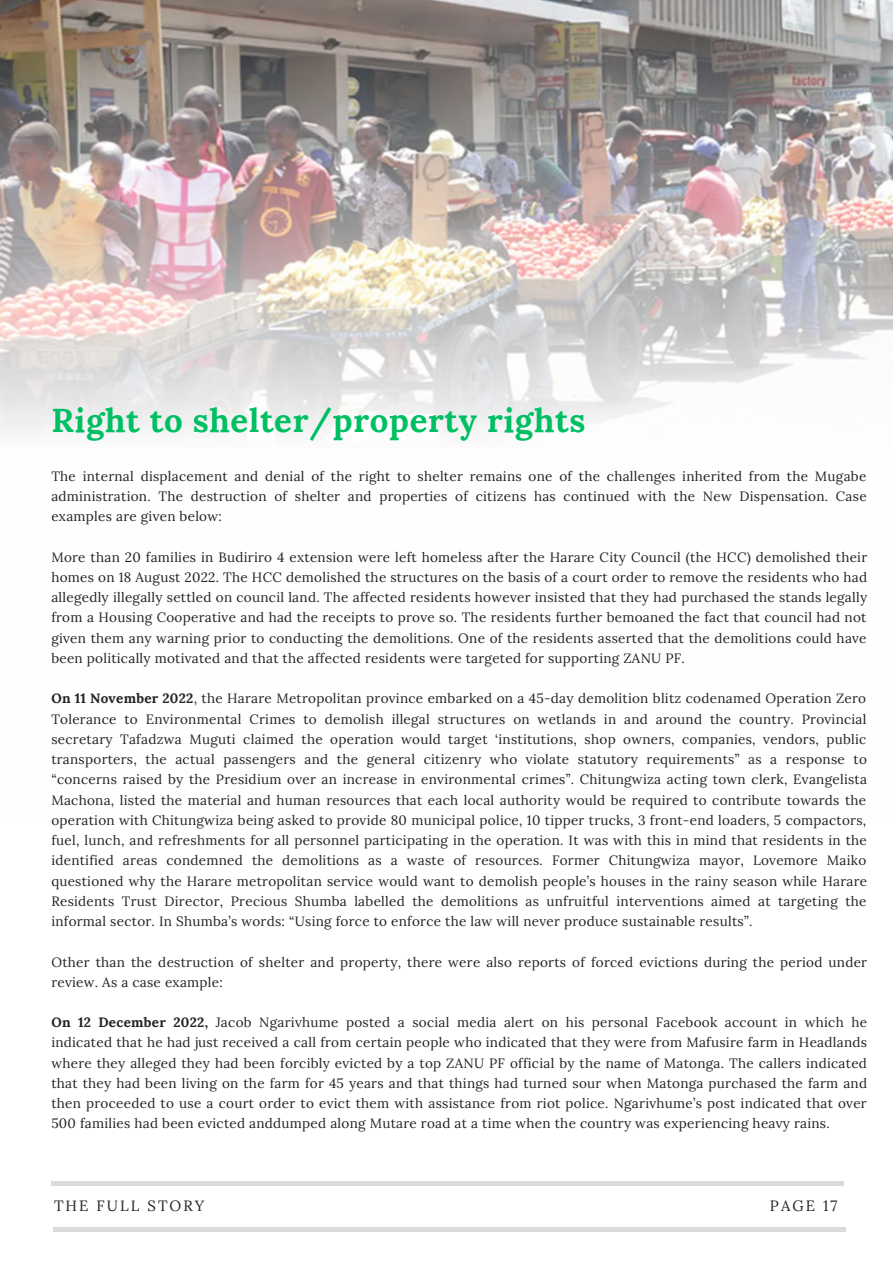
<style>
.page{position:relative;width:893px;height:1264px;background:#fff}
.page>*{position:absolute;margin:0;border:0;box-sizing:border-box;transform-origin:0 0}
.t1{font:700 33px "Lora";letter-spacing:.02em;color:#00bf63}
.t2{font:14.85px "Lora";letter-spacing:.14em;color:#222}
.t3{font:13.5px/20.2px "Lora";letter-spacing:.02em;color:#222;text-align:justify}
.s1{font-weight:700}
</style>
<div class="page">
<hr style="left:51px;top:1181px;width:793px;height:4px;background:#dadada">
<hr style="left:53px;top:1227px;width:792px;height:3px;background:#000">
<img style="left:0;top:0;width:892px;height:434px">
<h1 class="t1" style="left:51px;top:399px;width:535px">Right to shelter/property rights</h1>
<p class="t3" style="left:51px;top:465px;width:816px">The internal displacement and denial of the right to shelter remains one of the challenges inherited from the Mugabe administration. The destruction of shelter and properties of citizens has continued with the New Dispensation. Case examples are given below:</p>
<p class="t3" style="left:51px;top:546px;width:817px">More than 20 families in Budiriro 4 extension were left homeless after the Harare City Council (the HCC) demolished their homes on 18 August 2022. The HCC demolished the structures on the basis of a court order to remove the residents who had allegedly illegally settled on council land. The affected residents however insisted that they had purchased the stands legally from a Housing Cooperative and had the receipts to prove so. The residents further bemoaned the fact that council had not given them any warning prior to conducting the demolitions. One of the residents asserted that the demolitions could have been politically motivated and that the affected residents were targeted for supporting ZANU PF.</p>
<p class="t3" style="left:51px;top:688px;width:817px"><span class="s1">On 11 November 2022</span>, the Harare Metropolitan province embarked on a 45-day demolition blitz codenamed Operation Zero Tolerance to Environmental Crimes to demolish illegal structures on wetlands in and around the country. Provincial secretary Tafadzwa Muguti claimed the operation would target ‘institutions, shop owners, companies, vendors, public transporters, the actual passengers and the general citizenry who violate statutory requirements” as a response to “concerns raised by the Presidium over an increase in environmental crimes”. Chitungwiza acting town clerk, Evangelista Machona, listed the material and human resources that each local authority would be required to contribute towards the operation with Chitungwiza being asked to provide 80 municipal police, 10 tipper trucks, 3 front-end loaders, 5 compactors, fuel, lunch, and refreshments for all personnel participating in the operation. It was with this in mind that residents in the identified areas condemned the demolitions as a waste of resources. Former Chitungwiza mayor, Lovemore Maiko questioned why the Harare metropolitan service would want to demolish people’s houses in the rainy season while Harare Residents Trust Director, Precious Shumba labelled the demolitions as unfruitful interventions aimed at targeting the informal sector. In Shumba’s words: “Using force to enforce the law will never produce sustainable results”.</p>
<p class="t3" style="left:51px;top:951px;width:817px">Other than the destruction of shelter and property, there were also reports of forced evictions during the period under review. As a case example:</p>
<p class="t3" style="left:51px;top:1012px;width:817px"><span class="s1">On 12 December 2022,</span> Jacob Ngarivhume posted a social media alert on his personal Facebook account in which he indicated that he had just received a call from certain people who indicated that they were from Mafusire farm in Headlands where they alleged they had been forcibly evicted by a top ZANU PF official by the name of Matonga. The callers indicated that they had been living on the farm for 45 years and that things had turned sour when Matonga purchased the farm and then proceeded to use a court order to evict them with assistance from riot police. Ngarivhume’s post indicated that over 500 families had been evicted anddumped along Mutare road at a time when the country was experiencing heavy rains.</p>
<p class="t2" style="left:54px;top:1195px;width:152px">THE FULL STORY</p>
<p class="t2" style="left:769px;top:1195px;width:69px">PAGE 17</p>
</div>
